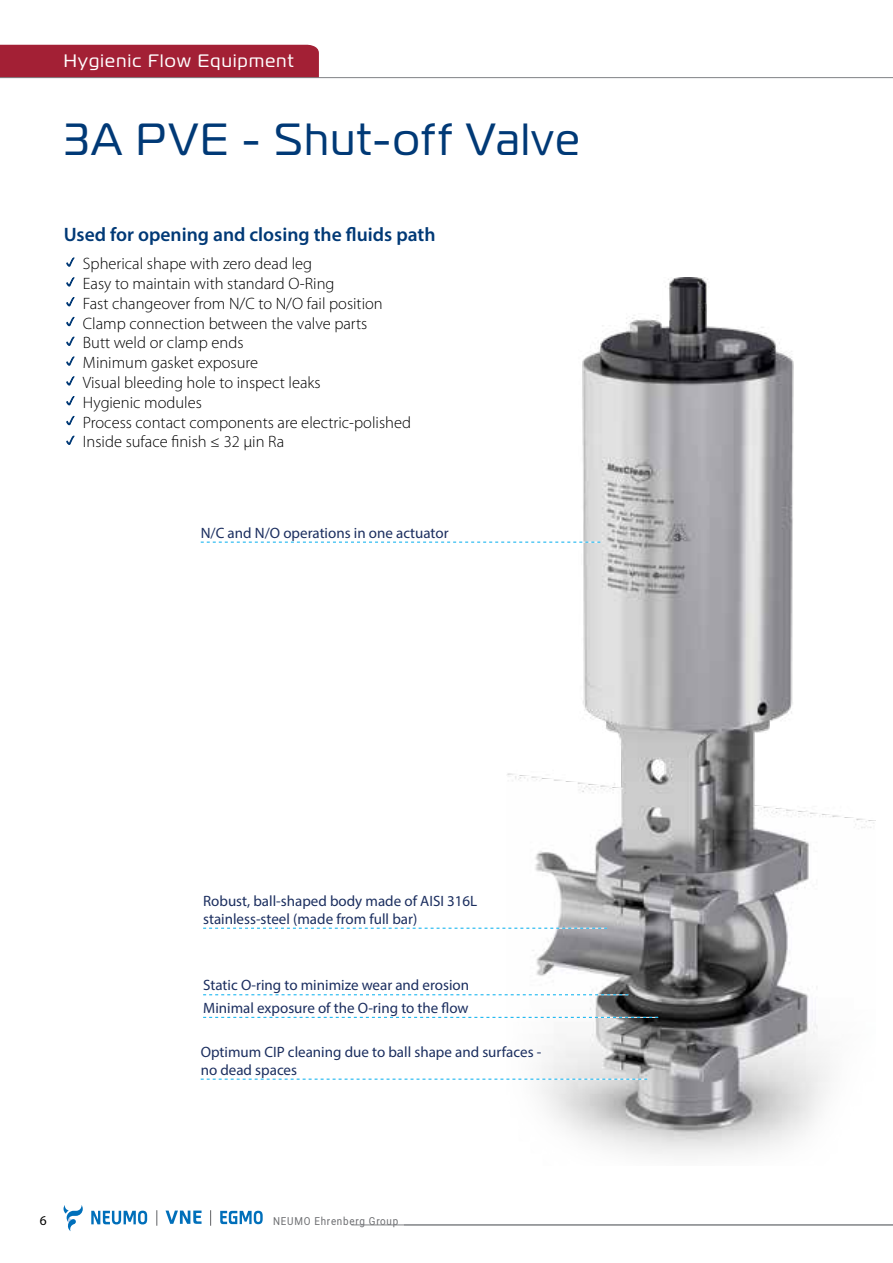
<style>
.page{position:relative;width:893px;height:1263px;background:#fff}
.page>*{position:absolute;margin:0;border:0;box-sizing:border-box;transform-origin:0 0}
.t1{font:45px "Magistral";letter-spacing:.05em;color:#003976;scale:.96 1}
.t2{font:600 19.5px "Myriad Pro";color:#003976}
.t3{font:18px "Magistral";letter-spacing:.075em;color:#fff}
.t4{font:300 16.5px/19.8px "Myriad Pro";color:#000}
.t5{font:15px/18px "Myriad Pro";color:#1b2e5f}
.t6{font:13.5px "Myriad Pro";color:#000}
.t7{font:10.95px "Heebo";letter-spacing:.075em;color:#6d6e71;scale:.9 1}
</style>
<div class="page">
<div style="left:0;top:45px;width:319px;height:32px;background:#a32035"></div>
<hr style="left:0;top:77px;width:893px;height:1px;background:#808285">
<svg style="left:156px;top:1210px;width:1px;height:16px"></svg>
<svg style="left:210px;top:1210px;width:1px;height:16px"></svg>
<svg style="left:63px;top:1205px;width:20px;height:26px"></svg>
<svg style="left:91px;top:1211px;width:56px;height:13px"></svg>
<svg style="left:220px;top:1211px;width:43px;height:13px"></svg>
<svg style="left:166px;top:1210px;width:36px;height:14px"></svg>
<hr style="left:351px;top:1224px;width:542px;height:1px;background:#808285">
<img style="left:507px;top:278px;width:369px;height:878px">
<svg style="left:201px;top:542px;width:399px;height:1px"></svg>
<svg style="left:203px;top:994px;width:425px;height:1px"></svg>
<svg style="left:201px;top:1079px;width:446px;height:1px"></svg>
<svg style="left:203px;top:928px;width:404px;height:1px"></svg>
<svg style="left:203px;top:1017px;width:455px;height:1px"></svg>
<p class="t3" style="left:64px;top:50px;width:231px">Hygienic Flow Equipment</p>
<h1 class="t1" style="left:64px;top:112px;width:539px">3A PVE - Shut-off Valve</h1>
<p class="t2" style="left:64px;top:222px;width:373px">Used for opening and closing the fluids path</p>
<p class="t4" style="left:83px;top:254px;width:330px">Spherical shape with zero dead leg<br>Easy to maintain with standard O-Ring<br>Fast changeover from N/C to N/O fail position Clamp connection between the valve parts<br>Butt weld or clamp ends<br>Minimum gasket exposure<br>Visual bleeding hole to inspect leaks<br>Hygienic modules<br>Process contact components are electric-polished Inside suface finish ≤ 32 µin Ra</p>
<p class="t5" style="left:201px;top:523px;width:249px">N/C and N/O operations in one actuator</p>
<p class="t5" style="left:203px;top:891px;width:276px">Robust, ball-shaped body made of AISI 316L stainless-steel (made from full bar)</p>
<p class="t5" style="left:203px;top:976px;width:267px">Static O-ring to minimize wear and erosion</p>
<p class="t5" style="left:203px;top:998px;width:267px">Minimal exposure of the O-ring to the flow</p>
<p class="t5" style="left:201px;top:1042px;width:342px">Optimum CIP cleaning due to ball shape and surfaces - no dead spaces</p>
<p class="t6" style="left:40px;top:1212px;width:8px">6</p>
<p class="t7" style="left:273px;top:1214px;width:140px">NEUMO Ehrenberg Group</p>
</div>
